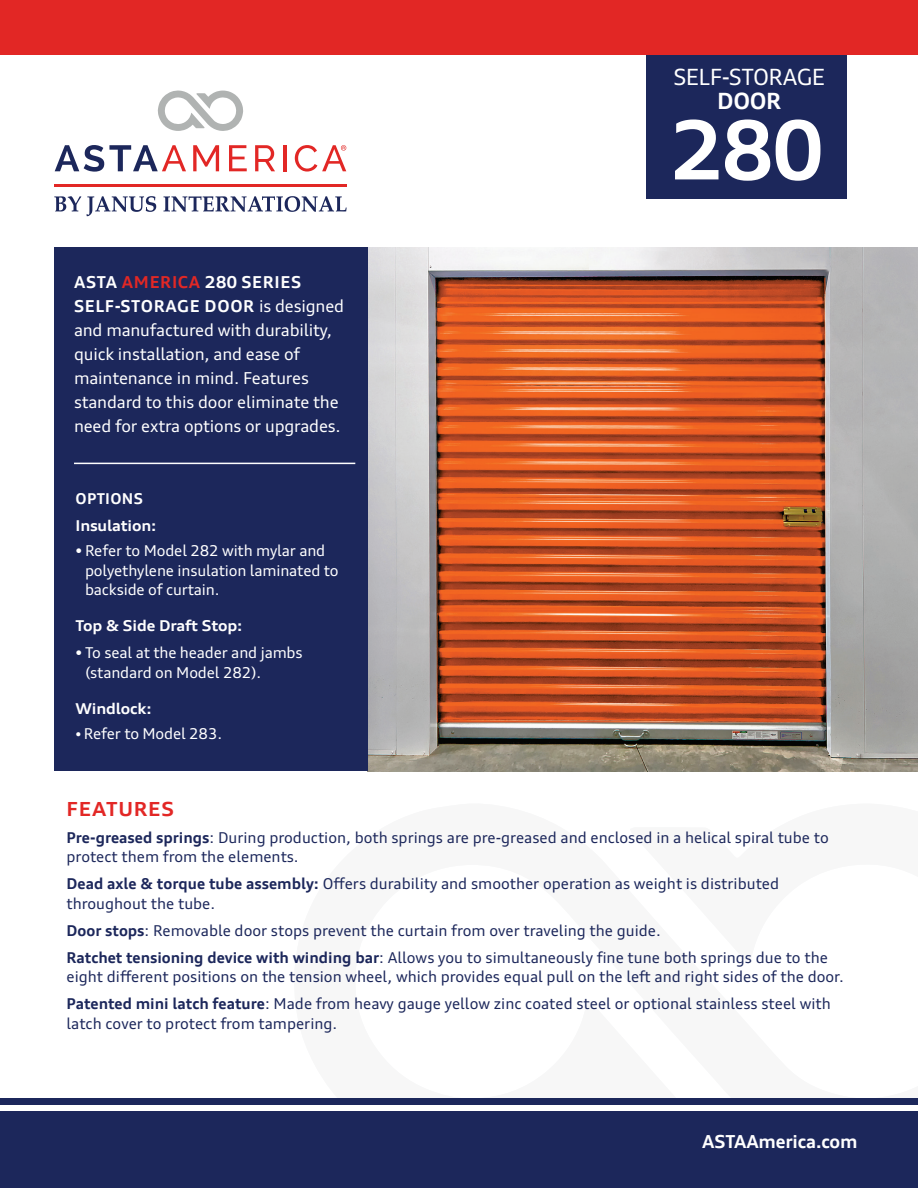
<style>
.page{position:relative;width:918px;height:1188px;background:#fff}
.page>*{position:absolute;margin:0;border:0;box-sizing:border-box;transform-origin:0 0}
.t1{font:700 81px "Audi Type";color:#fff}
.t2{font:22.5px "Audi Type";letter-spacing:-.02em;color:#fff}
.t3{font:700 22.5px "Audi Type";color:#fff}
.t4{font:700 expanded 19.5px "Audi Type";letter-spacing:.04em;color:#e22725}
.t5{font:700 18px "Audi Type";letter-spacing:-.01em;color:#fff}
.t6{font:16.5px/24px "Audi Type";letter-spacing:-.01em;color:#fff}
.t7{font:15px/19.5px "Audi Type";color:#1c275b}
.t8{font:15px/19.5px "Audi Type";letter-spacing:-.01em;color:#fff}
.t9{font:700 expanded 15px "Audi Type";letter-spacing:-.01em;color:#fff}
.t10{font:700 15px "Audi Type";letter-spacing:.02em;color:#fff}
.s1{font-weight:700}
.s2{font-weight:700;color:#e22725}
.s3{font-size:12px}
.s4{font-size:10.5px}
</style>
<div class="page">
<img style="left:368px;top:248px;width:550px;height:523px">
<div style="left:54px;top:248px;width:314px;height:523px;background:#1c275b"></div>
<div style="left:646px;top:49px;width:201px;height:150px;background:#1c275b"></div>
<div style="left:0;top:0;width:918px;height:55px;background:#e22725"></div>
<div style="left:0;top:1098px;width:918px;height:90px;background:#1c275b"></div>
<div style="left:0;top:1106px;width:918px;height:5px;background:#fff"></div>
<hr style="left:74px;top:463px;width:281px;height:1px;background:#fff">
<svg style="left:55px;top:145px;width:131px;height:27px"></svg>
<svg style="left:193px;top:145px;width:26px;height:26px"></svg>
<svg style="left:229px;top:145px;width:18px;height:26px"></svg>
<svg style="left:255px;top:145px;width:20px;height:26px"></svg>
<hr style="left:283px;top:145px;width:4px;height:26px;background:#e22725">
<svg style="left:54px;top:196px;width:27px;height:15px"></svg>
<svg style="left:87px;top:196px;width:69px;height:20px"></svg>
<svg style="left:164px;top:196px;width:183px;height:16px"></svg>
<hr style="left:54px;top:184px;width:293px;height:2px;background:#e22725">
<svg style="left:158px;top:91px;width:85px;height:40px"></svg>
<svg style="left:295px;top:145px;width:51px;height:27px"></svg>
<p class="t6" style="left:74px;top:270px;width:272px"><span class="s1">ASTA</span> <span class="s2">AMERICA</span> <span class="s1">280 SERIES<br>SELF-STORAGE DOOR</span> is designed and manufactured with durability, quick installation, and ease of maintenance in mind. Features standard to this door eliminate the need for extra options or upgrades.</p>
<p class="t10" style="left:76px;top:489px;width:69px">OPTIONS</p>
<p class="t9" style="left:76px;top:516px;width:82px">Insulation:</p>
<p class="t8" style="left:85px;top:541px;width:255px;text-indent:-10px"><span class="s3">•</span> Refer to Model 282 with mylar and polyethylene insulation laminated to backside of curtain.</p>
<p class="t9" style="left:76px;top:616px;width:168px">Top &amp; Side Draft Stop:</p>
<p class="t8" style="left:85px;top:643px;width:219px;text-indent:-10px"><span class="s3">•</span> To seal at the header and jambs (standard on Model 282).</p>
<p class="t9" style="left:76px;top:699px;width:78px">Windlock:</p>
<p class="t8" style="left:76px;top:724px;width:148px"><span class="s4">•</span> Refer to Model 283.</p>
<h2 class="t2" style="left:673px;top:63px;width:153px">SELF-STORAGE</h2>
<h2 class="t3" style="left:717px;top:87px;width:65px">DOOR</h2>
<h1 class="t1" style="left:670px;top:100px;width:156px">280</h1>
<h3 class="t4" style="left:67px;top:797px;width:109px">FEATURES</h3>
<p class="t7" style="left:67px;top:828px;width:764px"><span class="s1">Pre-greased springs</span>: During production, both springs are pre-greased and enclosed in a helical spiral tube to protect them from the elements.</p>
<p class="t7" style="left:67px;top:874px;width:714px"><span class="s1">Dead axle &amp; torque tube assembly:</span> Offers durability and smoother operation as weight is distributed throughout the tube.</p>
<p class="t7" style="left:67px;top:917px;width:763px;line-height:27px"><span class="s1">Door stops</span>: Removable door stops prevent the curtain from over traveling the guide.<br><span class="s1">Ratchet tensioning device with winding bar</span>: Allows you to simultaneously fine tune both springs due to the</p>
<p class="t7" style="left:67px;top:963px;width:779px;line-height:27px">eight different positions on the tension wheel, which provides equal pull on the left and right sides of the door.<br><span class="s1">Patented mini latch feature</span>: Made from heavy gauge yellow zinc coated steel or optional stainless steel with</p>
<p class="t7" style="left:67px;top:1014px;width:272px">latch cover to protect from tampering.</p>
<p class="t5" style="left:702px;top:1130px;width:157px">ASTAAmerica.com</p>
</div>
